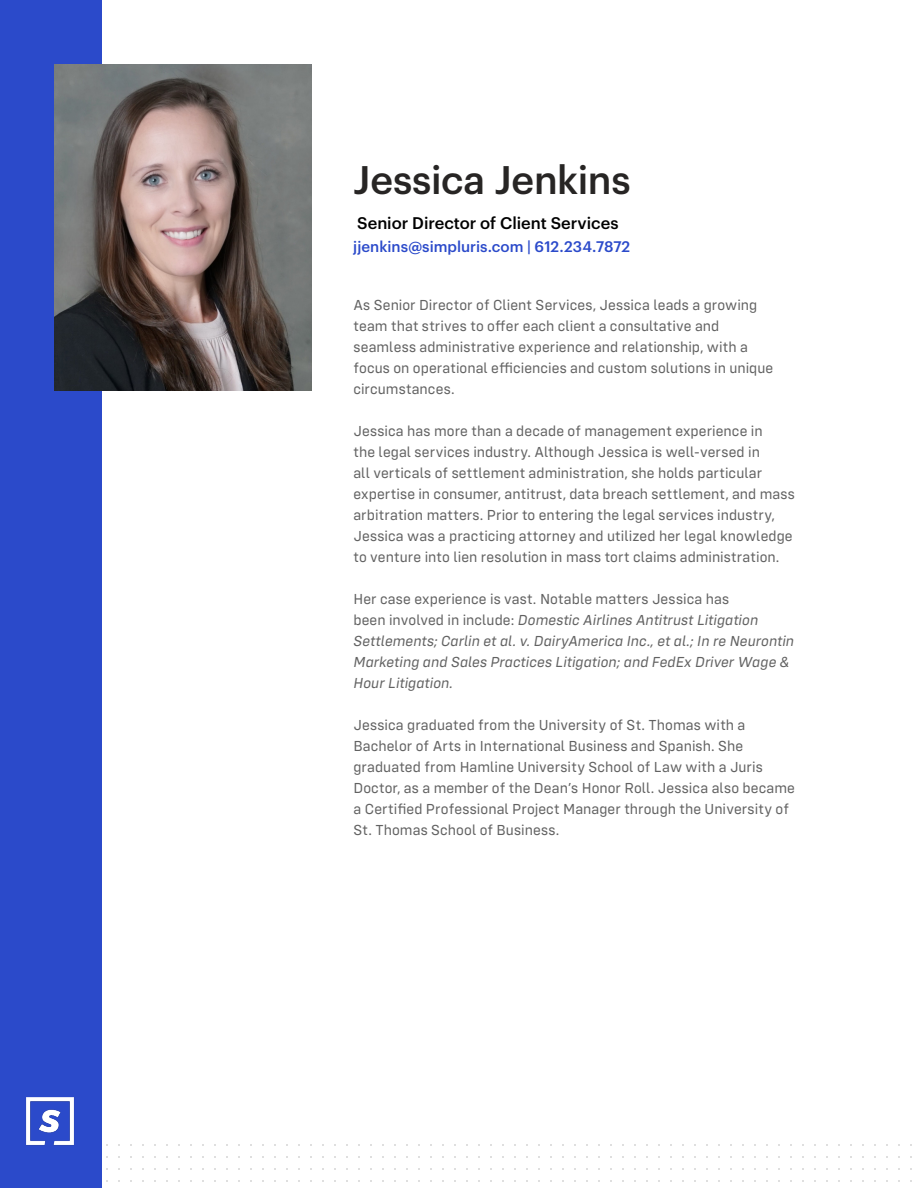
<style>
.page{position:relative;width:918px;height:1188px;background:#fff}
.page>*{position:absolute;margin:0;border:0;box-sizing:border-box;transform-origin:0 0}
.Headline{font:500 39px "Graphik";letter-spacing:-.005em;color:#272524}
.Smaller_Headline{font:500 16.5px "Graphik";color:#000}
.Body{font:15px/21px "Config";letter-spacing:.005em;color:#626262}
.Body-2{font:italic 15px/21px "Config";color:#626262}
.Smaller_Headline-2{font:500 15px "Graphik";color:#2b4aca}
.s1{font-style:normal}
</style>
<div class="page">
<div style="left:0;top:0;width:102px;height:1188px;background:#2b4aca"></div>
<img style="left:26px;top:1097px;width:48px;height:49px">
<img style="left:54px;top:64px;width:258px;height:326px">
<p class="Headline" style="left:353px;top:150px;width:279px">Jessica Jenkins</p>
<p class="Smaller_Headline" style="left:357px;top:210px;width:263px">Senior Director of Client Services</p>
<p class="Smaller_Headline-2" style="left:353px;top:235px;width:278px">jjenkins@simpluris.com | 612.234.7872</p>
<p class="Body" style="left:353px;top:295px;width:421px">As Senior Director of Client Services, Jessica leads a growing team that strives to offer each client a consultative and seamless administrative experience and relationship, with a focus on operational efficiencies and custom solutions in unique circumstances.</p>
<p class="Body" style="left:353px;top:421px;width:443px">Jessica has more than a decade of management experience in<br>the legal services industry. Although Jessica is well-versed in<br>all verticals of settlement administration, she holds particular expertise in consumer, antitrust, data breach settlement, and mass arbitration matters. Prior to entering the legal services industry, Jessica was a practicing attorney and utilized her legal knowledge to venture into lien resolution in mass tort claims administration.</p>
<p class="Body-2" style="left:353px;top:589px;width:442px"><span class="s1">Her case experience is vast. Notable matters Jessica has<br>been involved in include:</span> Domestic Airlines Antitrust Litigation Settlements; Carlin et al. v. DairyAmerica Inc., et al.; In re Neurontin Marketing and Sales Practices Litigation; and FedEx Driver Wage &amp; Hour Litigation.</p>
<p class="Body" style="left:353px;top:715px;width:443px">Jessica graduated from the University of St. Thomas with a Bachelor of Arts in International Business and Spanish. She graduated from Hamline University School of Law with a Juris Doctor, as a member of the Dean’s Honor Roll. Jessica also became a Certified Professional Project Manager through the University of St. Thomas School of Business.</p>
</div>
